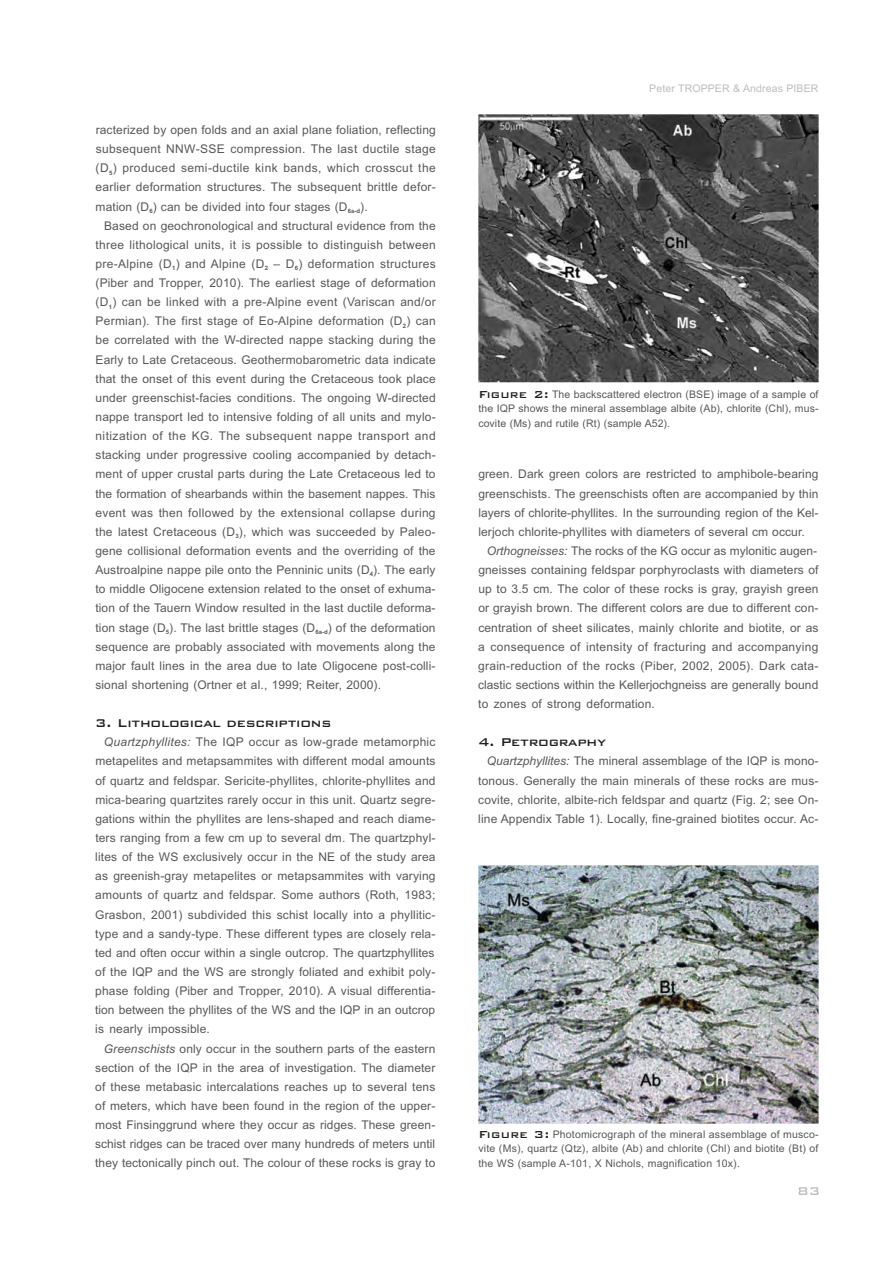
<style>
.page{position:relative;width:893px;height:1263px;background:#fff}
.page>*{position:absolute;margin:0;border:0;box-sizing:border-box;transform-origin:0 0}
.t1{font:500 15px "Bank Gothic BT";letter-spacing:-.015em;color:#231f20}
.t2{font:12px/19.2px "Arial";letter-spacing:.01em;color:#57585a;text-align:justify}
.t3{font:10.5px/14.9px "Arial";letter-spacing:.015em;color:#57585a;text-align:justify}
.t4{font:10.5px "Arial";letter-spacing:.01em;color:#bcbdc0}
.t5{font:700 6px "Arial";color:#57585a}
.s1{font-style:italic}
.s2{font-family:"Bank Gothic BT";font-weight:500;font-size:13.5px;color:#231f20}
</style>
<div class="page">
<svg style="left:799px;top:1187px;width:20px;height:8px"></svg>
<img style="left:478px;top:114px;width:341px;height:269px">
<img style="left:478px;top:865px;width:341px;height:258px">
<p class="t2" style="left:96px;top:121px;width:342px">racterized by open folds and an axial plane foliation, reflecting subsequent NNW-SSE compression. The last ductile stage (D ) produced semi-ductile kink bands, which crosscut the</p>
<p class="t5" style="left:109px;top:170px;width:5px">5</p>
<p class="t2" style="left:96px;top:179px;width:342px">earlier deformation structures. The subsequent brittle defor&shy;mation (D ) can be divided into four stages (D ).</p>
<p class="t5" style="left:149px;top:209px;width:5px">6</p>
<p class="t5" style="left:348px;top:209px;width:14px">6a-d</p>
<p class="t2" style="left:96px;top:217px;width:342px;text-indent:9px">Based on geochronological and structural evidence from the three lithological units, it is possible to distinguish between pre-Alpine (D ) and Alpine (D – D ) deformation structures</p>
<p class="t5" style="left:172px;top:266px;width:5px">1</p>
<p class="t5" style="left:265px;top:266px;width:5px">2</p>
<p class="t5" style="left:295px;top:266px;width:5px">6</p>
<p class="t2" style="left:96px;top:274px;width:342px">(Piber and Tropper, 2010). The earliest stage of deformation (D ) can be linked with a pre-Alpine event (Variscan and/or</p>
<p class="t5" style="left:109px;top:304px;width:5px">1</p>
<p class="t2" style="left:96px;top:313px;width:342px">Permian). The first stage of Eo-Alpine deformation (D ) can</p>
<p class="t5" style="left:403px;top:323px;width:5px">2</p>
<p class="t2" style="left:95px;top:332px;width:342px">be correlated with the W-directed nappe stacking during the Early to Late Cretaceous. Geothermobarometric data indicate that the onset of this event during the Cretaceous took place under greenschist-facies conditions. The ongoing W-directed nappe transport led to intensive folding of all units and mylo&shy;nitization of the KG. The subsequent nappe transport and stacking under progressive cooling accompanied by detach&shy;ment of upper crustal parts during the Late Cretaceous led to the formation of shearbands within the basement nappes. This event was then followed by the extensional collapse during the latest Cretaceous (D ), which was succeeded by Paleo-</p>
<p class="t5" style="left:235px;top:534px;width:5px">3</p>
<p class="t2" style="left:95px;top:542px;width:342px">gene collisional deformation events and the overriding of the<br>Austroalpine nappe pile onto the Penninic units (D ). The early</p>
<p class="t5" style="left:370px;top:572px;width:5px">4</p>
<p class="t2" style="left:95px;top:580px;width:342px">to middle Oligocene extension related to the onset of exhuma&shy;tion of the Tauern Window resulted in the last ductile deforma&shy;tion stage (D ). The last brittle stages (D ) of the deformation</p>
<p class="t5" style="left:166px;top:629px;width:5px">5</p>
<p class="t5" style="left:315px;top:629px;width:14px">6a-d</p>
<p class="t2" style="left:95px;top:638px;width:342px">sequence are probably associated with movements along the major fault lines in the area due to late Oligocene post-colli&shy;sional shortening (Ortner et al., 1999; Reiter, 2000).</p>
<p class="t1" style="left:95px;top:716px;width:238px">3. Lithological descriptions</p>
<p class="t2" style="left:95px;top:734px;width:342px;text-indent:9px"><span class="s1">Quartzphyllites:</span> The IQP occur as low-grade metamorphic metapelites and metapsammites with different modal amounts of quartz and feldspar. Sericite-phyllites, chlorite-phyllites and mica-bearing quartzites rarely occur in this unit. Quartz segre&shy;gations within the phyllites are lens-shaped and reach diame&shy;ters ranging from a few cm up to several dm. The quartzphyl&shy;lites of the WS exclusively occur in the NE of the study area as greenish-gray metapelites or metapsammites with varying amounts of quartz and feldspar. Some authors (Roth, 1983; Grasbon, 2001) subdivided this schist locally into a phyllitic&shy;type and a sandy-type. These different types are closely rela&shy;ted and often occur within a single outcrop. The quartzphyllites of the IQP and the WS are strongly foliated and exhibit poly&shy;phase folding (Piber and Tropper, 2010). A visual differentia&shy;tion between the phyllites of the WS and the IQP in an outcrop is nearly impossible.</p>
<p class="t2" style="left:95px;top:1040px;width:342px;text-indent:9px"><span class="s1">Greenschists</span> only occur in the southern parts of the eastern section of the IQP in the area of investigation. The diameter of these metabasic intercalations reaches up to several tens of meters, which have been found in the region of the upper&shy;most Finsinggrund where they occur as ridges. These green&shy;schist ridges can be traced over many hundreds of meters until they tectonically pinch out. The colour of these rocks is gray to</p>
<p class="t4" style="left:649px;top:84px;width:171px">Peter TROPPER &amp; Andreas PIBER</p>
<p class="t3" style="left:478px;top:387px;width:342px"><span class="s2">Figure 2:</span> The backscattered electron (BSE) image of a sample of the IQP shows the mineral assemblage albite (Ab), chlorite (Chl), mus&shy;covite (Ms) and rutile (Rt) (sample A52).</p>
<p class="t2" style="left:478px;top:466px;width:342px">green. Dark green colors are restricted to amphibole-bearing greenschists. The greenschists often are accompanied by thin layers of chlorite-phyllites. In the surrounding region of the Kel&shy;lerjoch chlorite-phyllites with diameters of several cm occur.</p>
<p class="t2" style="left:478px;top:542px;width:342px;text-indent:9px"><span class="s1">Orthogneisses:</span> The rocks of the KG occur as mylonitic augen&shy;gneisses containing feldspar porphyroclasts with diameters of up to 3.5 cm. The color of these rocks is gray, grayish green or grayish brown. The different colors are due to different con&shy;centration of sheet silicates, mainly chlorite and biotite, or as a consequence of intensity of fracturing and accompanying grain-reduction of the rocks (Piber, 2002, 2005). Dark cata&shy;clastic sections within the Kellerjochgneiss are generally bound to zones of strong deformation.</p>
<p class="t1" style="left:478px;top:735px;width:129px">4. Petrography</p>
<p class="t2" style="left:478px;top:753px;width:342px;text-indent:9px"><span class="s1">Quartzphyllites:</span> The mineral assemblage of the IQP is mono&shy;tonous. Generally the main minerals of these rocks are mus&shy;covite, chlorite, albite-rich feldspar and quartz (Fig. 2; see On&shy;line Appendix Table 1). Locally, fine-grained biotites occur. Ac-</p>
<p class="t3" style="left:478px;top:1127px;width:342px"><span class="s2">Figure 3:</span> Photomicrograph of the mineral assemblage of musco&shy;vite (Ms), quartz (Qtz), albite (Ab) and chlorite (Chl) and biotite (Bt) of the WS (sample A-101, X Nichols, magnification 10x).</p>
</div>
